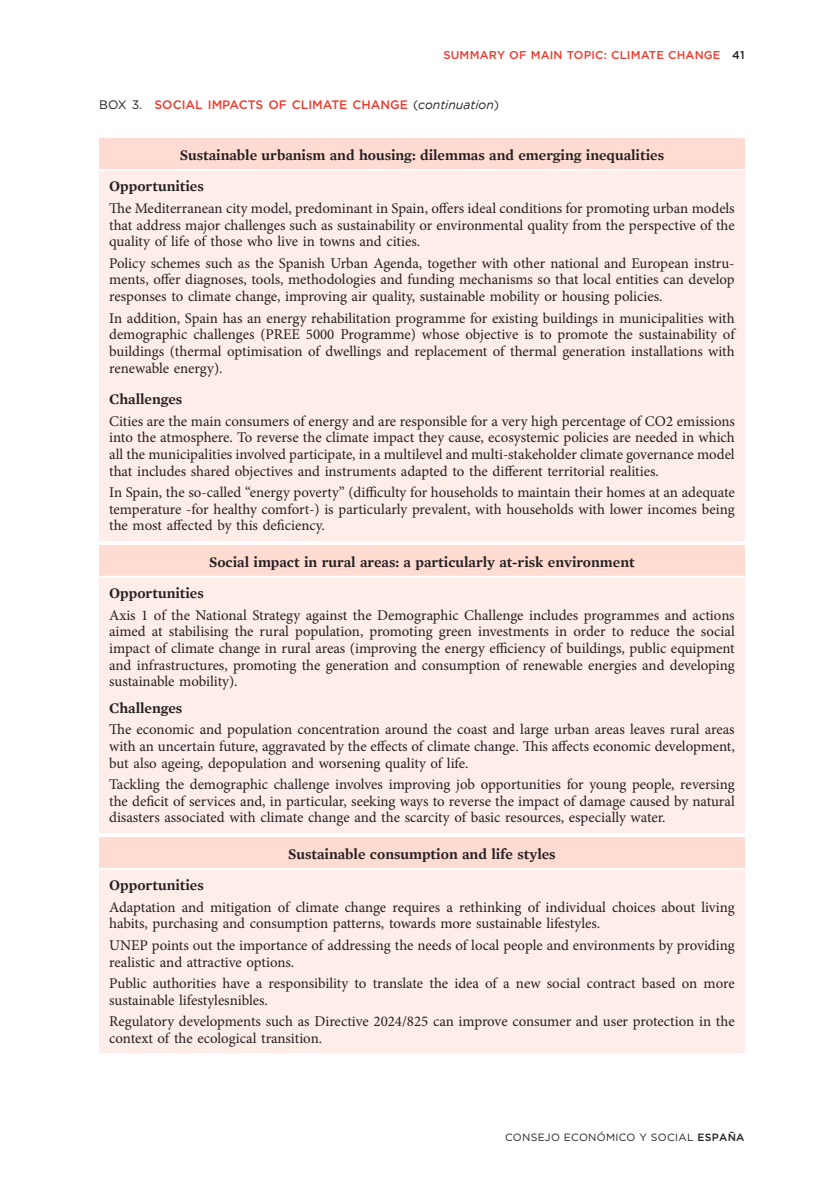
<style>
.page{position:relative;width:819px;height:1191px;background:#fff}
.page>*{position:absolute;margin:0;border:0;box-sizing:border-box;transform-origin:0 0}
.Textos_cuadros{font:14.88px/16.6px "Minion Pro";color:#231f20;text-align:justify}
.cabecera_cuadros{font:600 14.88px "Mercury Text G1";color:#231f20}
.Textos_cuadros-2{font:600 14.88px "Mercury Text G1";color:#231f20}
.Titulo_recuadros{font:500 12.25px "Gotham";letter-spacing:-.005em;color:#ea3d2f}
.t1{font:500 11.38px "Gotham";letter-spacing:.015em;color:#ea3d2f}
.t2{font:10.5px "Gotham";letter-spacing:.025em;color:#231f20}
.s1{color:#231f20}
.s2{font-weight:400;color:#231f20}
.s3{font-weight:400;font-style:italic;color:#231f20}
.s4{font-weight:500}
</style>
<div class="page">
<div style="left:99px;top:138px;width:645px;height:32px;background:#ffdbd2"></div>
<div style="left:99px;top:170px;width:645px;height:370px;background:#ffede9"></div>
<hr style="left:99px;top:169px;width:645px;height:2px;background:#fff">
<div style="left:99px;top:545px;width:645px;height:31px;background:#ffdbd2"></div>
<div style="left:99px;top:576px;width:645px;height:256px;background:#ffede9"></div>
<hr style="left:99px;top:576px;width:645px;height:1px;background:#fff">
<div style="left:99px;top:837px;width:645px;height:31px;background:#ffdbd2"></div>
<div style="left:99px;top:868px;width:645px;height:185px;background:#ffede9"></div>
<hr style="left:99px;top:868px;width:645px;height:1px;background:#fff">
<p class="t1" style="left:443px;top:47px;width:302px">SUMMARY OF MAIN TOPIC: CLIMATE CHANGE <span class="s1">41</span></p>
<p class="Titulo_recuadros" style="left:99px;top:97px;width:401px"><span class="s2">BOX 3.</span> SOCIAL IMPACTS OF CLIMATE CHANGE <span class="s2">(</span><span class="s3">continuation</span><span class="s2">)</span></p>
<p class="cabecera_cuadros" style="left:180px;top:146px;width:485px">Sustainable urbanism and housing: dilemmas and emerging inequalities</p>
<p class="Textos_cuadros-2" style="left:109px;top:177px;width:96px">Opportunities</p>
<p class="Textos_cuadros" style="left:109px;top:200px;width:627px">The Mediterranean city model, predominant in Spain, offers ideal conditions for promoting urban models that address major challenges such as sustainability or environmental quality from the perspective of the quality of life of those who live in towns and cities.</p>
<p class="Textos_cuadros" style="left:109px;top:255px;width:627px">Policy schemes such as the Spanish Urban Agenda, together with other national and European instru&shy;ments, offer diagnoses, tools, methodologies and funding mechanisms so that local entities can develop responses to climate change, improving air quality, sustainable mobility or housing policies.</p>
<p class="Textos_cuadros" style="left:109px;top:309px;width:627px">In addition, Spain has an energy rehabilitation programme for existing buildings in municipalities with demographic challenges (PREE 5000 Programme) whose objective is to promote the sustainability of buildings (thermal optimisation of dwellings and replacement of thermal generation installations with renewable energy).</p>
<p class="Textos_cuadros-2" style="left:109px;top:390px;width:75px">Challenges</p>
<p class="Textos_cuadros" style="left:109px;top:412px;width:627px">Cities are the main consumers of energy and are responsible for a very high percentage of CO2 emissions into the atmosphere. To reverse the climate impact they cause, ecosystemic policies are needed in which all the municipalities involved participate, in a multilevel and multi-stakeholder climate governance model that includes shared objectives and instruments adapted to the different territorial realities.</p>
<p class="Textos_cuadros" style="left:109px;top:484px;width:627px">In Spain, the so-called “energy poverty” (difficulty for households to maintain their homes at an adequate temperature -for healthy comfort-) is particularly prevalent, with households with lower incomes being the most affected by this deficiency.</p>
<p class="cabecera_cuadros" style="left:209px;top:553px;width:427px">Social impact in rural areas: a particularly at-risk environment</p>
<p class="Textos_cuadros-2" style="left:109px;top:584px;width:96px">Opportunities</p>
<p class="Textos_cuadros" style="left:109px;top:606px;width:627px">Axis 1 of the National Strategy against the Demographic Challenge includes programmes and actions aimed at stabilising the rural population, promoting green investments in order to reduce the social impact of climate change in rural areas (improving the energy efficiency of buildings, public equipment and infrastructures, promoting the generation and consumption of renewable energies and developing sustainable mobility).</p>
<p class="Textos_cuadros-2" style="left:109px;top:699px;width:75px">Challenges</p>
<p class="Textos_cuadros" style="left:109px;top:721px;width:627px">The economic and population concentration around the coast and large urban areas leaves rural areas with an uncertain future, aggravated by the effects of climate change. This affects economic development, but also ageing, depopulation and worsening quality of life.</p>
<p class="Textos_cuadros" style="left:109px;top:776px;width:627px">Tackling the demographic challenge involves improving job opportunities for young people, reversing the deficit of services and, in particular, seeking ways to reverse the impact of damage caused by natural disasters associated with climate change and the scarcity of basic resources, especially water.</p>
<p class="cabecera_cuadros" style="left:288px;top:845px;width:269px">Sustainable consumption and life styles</p>
<p class="Textos_cuadros-2" style="left:109px;top:876px;width:96px">Opportunities</p>
<p class="Textos_cuadros" style="left:109px;top:898px;width:627px">Adaptation and mitigation of climate change requires a rethinking of individual choices about living habits, purchasing and consumption patterns, towards more sustainable lifestyles.</p>
<p class="Textos_cuadros" style="left:109px;top:937px;width:627px">UNEP points out the importance of addressing the needs of local people and environments by providing realistic and attractive options.</p>
<p class="Textos_cuadros" style="left:109px;top:975px;width:627px">Public authorities have a responsibility to translate the idea of a new social contract based on more sustainable lifestylesnibles.</p>
<p class="Textos_cuadros" style="left:109px;top:1013px;width:627px">Regulatory developments such as Directive 2024/825 can improve consumer and user protection in the context of the ecological transition.</p>
<p class="t2" style="left:505px;top:1131px;width:241px">CONSEJO ECONÓMICO Y SOCIAL <span class="s4">ESPAÑA</span></p>
</div>
